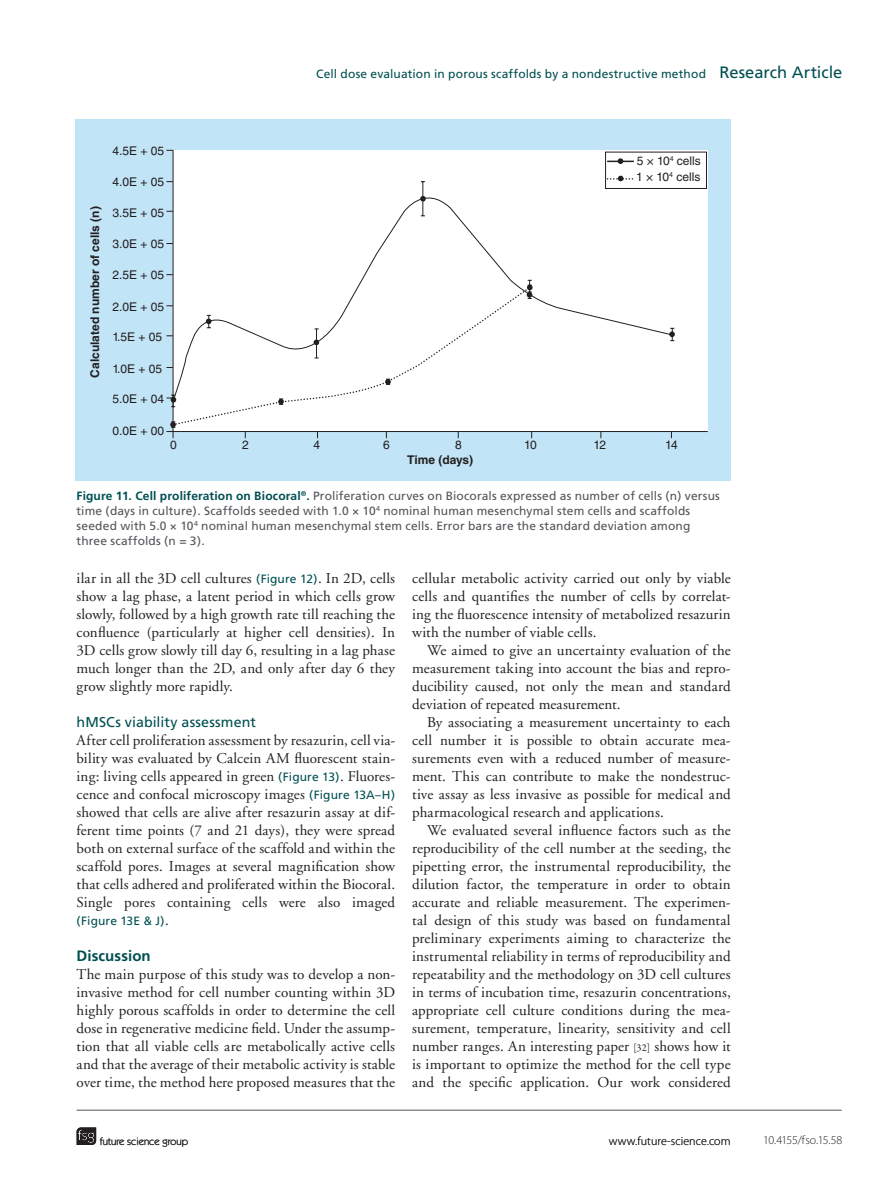
<style>
.page{position:relative;width:885px;height:1191px;background:#fff}
.page>*{position:absolute;margin:0;border:0;box-sizing:border-box;transform-origin:0 0}
.t1{font:15px/18px "Adobe Garamond";letter-spacing:.01em;color:#231f20;text-align:justify}
.t2{font:700 15px "Frutiger";letter-spacing:.005em;color:#004f51}
.t3{font:14.25px "Frutiger";letter-spacing:.01em;color:#004f51}
.t4{font:12px/15px "Frutiger";letter-spacing:.01em;color:#52555a}
.t5{font:12px/16.8px "Helvetica LT Std";color:#231f20}
.t6{font:12px "Frutiger";letter-spacing:.01em;color:#004f51}
.t7{font:700 12px "Helvetica LT Std";color:#231f20}
.t8{font:300 12px "Myriad Pro";letter-spacing:.005em;color:#231f20}
.t9{font:300 12px "Myriad Pro";letter-spacing:-.04em;color:#231f20}
.t10{font:10.5px "Itc Kabel";color:#231f20}
.s1{font-size:16.5px}
.s2{font-weight:700;color:#004f51}
.s3{font-family:"Frutiger";font-size:12px;color:#004f51}
.s4{font-family:"Adobe Garamond";font-size:15px;color:#231f20}
.s5{font-family:"Garamond Premr Pro";font-size:10.5px}
</style>
<div class="page">
<svg style="left:77px;top:1127px;width:19px;height:18px"></svg>
<hr style="left:77px;top:1109px;width:764px;height:1px;background:#52555a">
<div style="left:75px;top:119px;width:655px;height:362px;background:#c1e4f7"></div>
<div style="left:166px;top:150px;width:541px;height:289px;background:#fff"></div>
<p class="t6" style="left:316px;top:67px;width:527px">Cell dose evaluation in porous scaffolds by a nondestructive method <span class="s1">Research Article</span></p>
<p class="t7" style="left:87px;top:377px;width:173px;rotate:-90deg">Calculated number of cells (n)</p>
<p class="t5" style="left:112px;top:143px;width:53px">4.5E + 05</p>
<p class="t5" style="left:112px;top:174px;width:53px">4.0E + 05</p>
<p class="t5" style="left:112px;top:204px;width:53px">3.5E + 05</p>
<p class="t5" style="left:112px;top:236px;width:53px">3.0E + 05</p>
<p class="t5" style="left:112px;top:267px;width:53px">2.5E + 05</p>
<p class="t5" style="left:112px;top:298px;width:53px">2.0E + 05</p>
<p class="t5" style="left:112px;top:328px;width:51px">1.5E + 05</p>
<p class="t5" style="left:112px;top:360px;width:51px">1.0E + 05</p>
<p class="t5" style="left:112px;top:390px;width:53px">5.0E + 04</p>
<p class="t5" style="left:112px;top:422px;width:53px">0.0E + 00</p>
<p class="t5" style="left:636px;top:152px;width:66px">5 × 10<sup>4</sup> cells<br>1 × 10<sup>4</sup> cells</p>
<p class="t5" style="left:170px;top:436px;width:8px">0</p>
<p class="t5" style="left:242px;top:436px;width:8px">2</p>
<p class="t5" style="left:313px;top:436px;width:8px">4</p>
<p class="t5" style="left:383px;top:436px;width:8px">6</p>
<p class="t5" style="left:455px;top:436px;width:8px">8</p>
<p class="t5" style="left:524px;top:436px;width:14px">10</p>
<p class="t5" style="left:593px;top:436px;width:14px">12</p>
<p class="t5" style="left:665px;top:436px;width:14px">14</p>
<p class="t7" style="left:407px;top:452px;width:68px">Time (days)</p>
<p class="t4" style="left:77px;top:488px;width:644px"><span class="s2">Figure 11. Cell proliferation on Biocoral</span><sup>®</sup><span class="s2">.</span> Proliferation curves on Biocorals expressed as number of cells (n) versus time (days in culture). Scaffolds seeded with 1.0 × 10<sup>4</sup> nominal human mesenchymal stem cells and scaffolds seeded with 5.0 × 10<sup>4</sup> nominal human mesenchymal stem cells. Error bars are the standard deviation among three scaffolds (n = 3).</p>
<p class="t1" style="left:77px;top:569px;width:320px">ilar in all the 3D cell cultures <span class="s3">(Figure 12)</span>. In 2D, cells show a lag phase, a latent period in which cells grow slowly, followed by a high growth rate till reaching the confluence (particularly at higher cell densities). In 3D cells grow slowly till day 6, resulting in a lag phase much longer than the 2D, and only after day 6 they grow slightly more rapidly.</p>
<p class="t3" style="left:77px;top:713px;width:181px">hMSCs viability assessment</p>
<p class="t1" style="left:77px;top:731px;width:320px">After cell proliferation assessment by resazurin, cell via&shy;bility was evaluated by Calcein AM fluorescent stain&shy;ing: living cells appeared in green <span class="s3">(Figure 13)</span>. Fluores&shy;cence and confocal microscopy images <span class="s3">(Figure 13A–H) </span>showed that cells are alive after resazurin assay at dif&shy;ferent time points (7 and 21 days), they were spread both on external surface of the scaffold and within the scaffold pores. Images at several magnification show that cells adhered and proliferated within the Biocoral.<br>Single pores containing cells were also imaged</p>
<p class="t6" style="left:77px;top:913px;width:94px">(Figure 13E &amp; J)<span class="s4">.</span></p>
<p class="t2" style="left:77px;top:946px;width:76px">Discussion</p>
<p class="t1" style="left:77px;top:965px;width:320px">The main purpose of this study was to develop a non&shy;invasive method for cell number counting within 3D highly porous scaffolds in order to determine the cell dose in regenerative medicine field. Under the assump&shy;tion that all viable cells are metabolically active cells and that the average of their metabolic activity is stable over time, the method here proposed measures that the</p>
<p class="t1" style="left:412px;top:569px;width:320px">cellular metabolic activity carried out only by viable cells and quantifies the number of cells by correlat&shy;ing the fluorescence intensity of metabolized resazurin with the number of viable cells.</p>
<p class="t1" style="left:412px;top:641px;width:320px;text-indent:15px">We aimed to give an uncertainty evaluation of the measurement taking into account the bias and repro&shy;ducibility caused, not only the mean and standard deviation of repeated measurement.</p>
<p class="t1" style="left:412px;top:713px;width:320px;text-indent:15px">By associating a measurement uncertainty to each cell number it is possible to obtain accurate mea&shy;surements even with a reduced number of measure&shy;ment. This can contribute to make the nondestruc&shy;tive assay as less invasive as possible for medical and pharmacological research and applications.</p>
<p class="t1" style="left:412px;top:821px;width:320px;text-indent:15px">We evaluated several influence factors such as the reproducibility of the cell number at the seeding, the pipetting error, the instrumental reproducibility, the dilution factor, the temperature in order to obtain accurate and reliable measurement. The experimen&shy;tal design of this study was based on fundamental preliminary experiments aiming to characterize the instrumental reliability in terms of reproducibility and repeatability and the methodology on 3D cell cultures in terms of incubation time, resazurin concentrations, appropriate cell culture conditions during the mea&shy;surement, temperature, linearity, sensitivity and cell number ranges. An interesting paper <span class="s5">[32]</span> shows how it is important to optimize the method for the cell type and the specific application. Our work considered</p>
<p class="t10" style="left:100px;top:1135px;width:90px">future science group</p>
<p class="t8" style="left:608px;top:1134px;width:123px">www.future-science.com</p>
<p class="t9" style="left:763px;top:1133px;width:81px">10.4155/fso.15.58</p>
</div>
